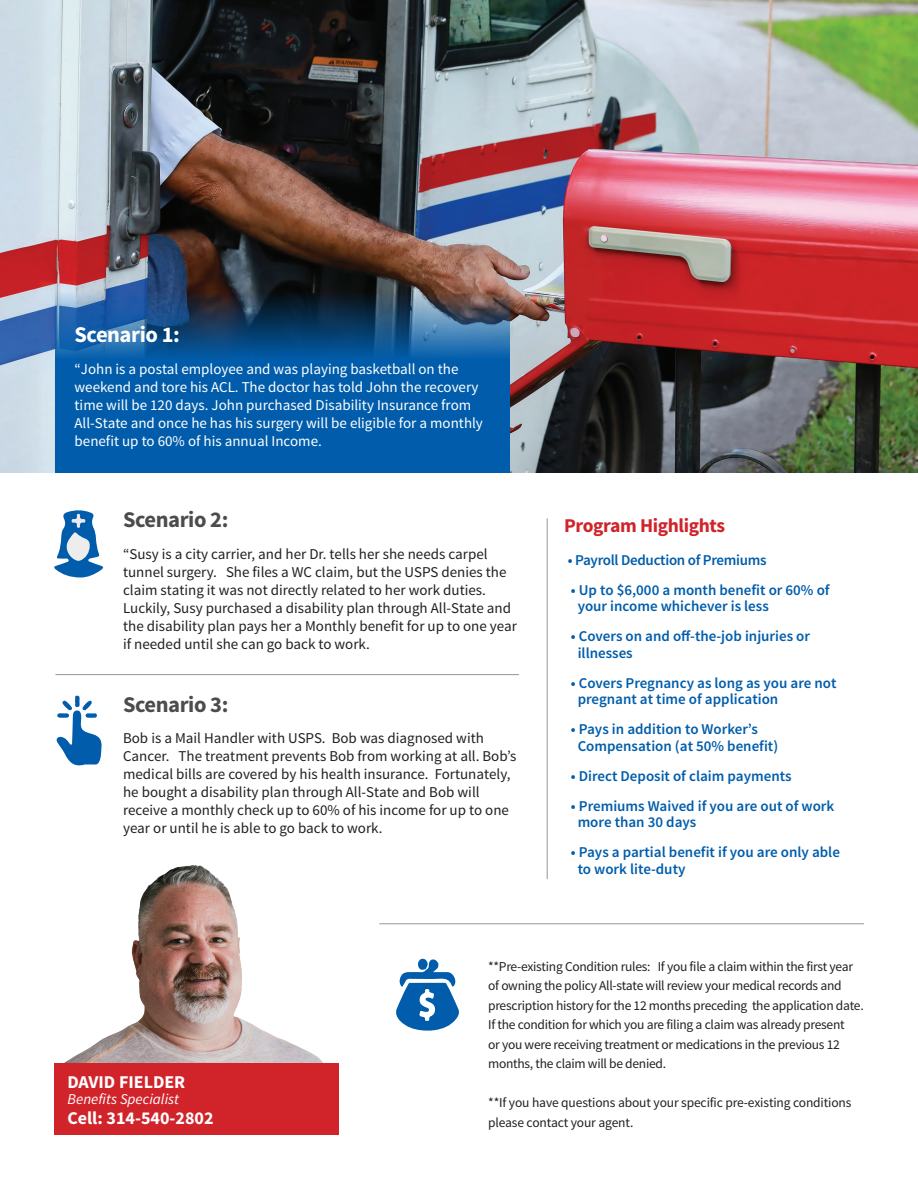
<style>
.page{position:relative;width:918px;height:1188px;background:#fff}
.page>*{position:absolute;margin:0;border:0;box-sizing:border-box;transform-origin:0 0}
.t1{font:700 22.5px "Source Sans Pro";letter-spacing:-.02em;color:#4b4c4d}
.t2{font:700 22.5px "Source Sans Pro";letter-spacing:-.02em;color:#fff}
.t3{font:700 19.5px "Source Sans Pro";letter-spacing:-.02em;color:#d1232a}
.t4{font:700 18px "Source Sans Pro";color:#fff}
.t5{font:15px/18px "Source Sans Pro";color:#231f20}
.t6{font:600 15px/16.5px "Source Sans Pro";color:#015dab}
.t7{font:15px/18px "Source Sans Pro";color:#fff}
.t8{font:600 15px "Source Sans Pro";letter-spacing:-.02em;color:#015dab}
.t9{font:italic 15px "Source Sans Pro";color:#fff}
.t10{font:13.5px/19.5px "Source Sans Pro";letter-spacing:-.02em;color:#231f20}
</style>
<div class="page">
<img style="left:0;top:1px;width:918px;height:472px">
<img style="left:56px;top:266px;width:454px;height:207px">
<img style="left:64px;top:866px;width:259px;height:197px">
<hr style="left:379px;top:923px;width:485px;height:1px;background:#939598">
<hr style="left:56px;top:674px;width:463px;height:1px;background:#939598">
<hr style="left:547px;top:518px;width:1px;height:361px;background:#939598">
<svg style="left:56px;top:696px;width:46px;height:70px"></svg>
<svg style="left:54px;top:510px;width:50px;height:68px"></svg>
<svg style="left:396px;top:958px;width:63px;height:73px"></svg>
<div style="left:55px;top:1063px;width:284px;height:72px;background:#d1232a"></div>
<h1 class="t2" style="left:75px;top:321px;width:107px">Scenario 1:</h1>
<p class="t7" style="left:75px;top:360px;width:410px">“John is a postal employee and was playing basketball on the weekend and tore his ACL. The doctor has told John the recovery time will be 120 days. John purchased Disability Insurance from All-State and once he has his surgery will be eligible for a monthly benefit up to 60% of his annual Income.</p>
<h1 class="t1" style="left:123px;top:505px;width:107px">Scenario 2:</h1>
<p class="t5" style="left:123px;top:545px;width:395px">“Susy is a city carrier, and her Dr. tells her she needs carpel tunnel surgery. She files a WC claim, but the USPS denies the claim stating it was not directly related to her work duties.<br>Luckily, Susy purchased a disability plan through All-State and the disability plan pays her a Monthly benefit for up to one year if needed until she can go back to work.</p>
<h1 class="t1" style="left:123px;top:690px;width:107px">Scenario 3:</h1>
<p class="t5" style="left:123px;top:729px;width:395px">Bob is a Mail Handler with USPS. Bob was diagnosed with Cancer. The treatment prevents Bob from working at all. Bob’s medical bills are covered by his health insurance. Fortunately, he bought a disability plan through All-State and Bob will receive a monthly check up to 60% of his income for up to one year or until he is able to go back to work.</p>
<h2 class="t3" style="left:564px;top:513px;width:162px">Program Highlights</h2>
<p class="t8" style="left:568px;top:550px;width:200px">• Payroll Deduction of Premiums</p>
<p class="t6" style="left:578px;top:582px;width:253px;text-indent:-7px">• Up to $6,000 a month benefit or 60% of your income whichever is less</p>
<p class="t6" style="left:578px;top:628px;width:234px;text-indent:-7px">• Covers on and off-the-job injuries or illnesses</p>
<p class="t6" style="left:578px;top:675px;width:260px;text-indent:-7px">• Covers Pregnancy as long as you are not pregnant at time of application</p>
<p class="t6" style="left:578px;top:721px;width:202px;text-indent:-7px">• Pays in addition to Worker’s<br>Compensation (at 50% benefit)</p>
<p class="t6" style="left:571px;top:768px;width:222px">• Direct Deposit of claim payments</p>
<p class="t6" style="left:578px;top:798px;width:258px;text-indent:-7px">• Premiums Waived if you are out of work more than 30 days</p>
<p class="t6" style="left:578px;top:844px;width:264px;text-indent:-7px">• Pays a partial benefit if you are only able to work lite-duty</p>
<p class="t4" style="left:67px;top:1070px;width:119px">DAVID FIELDER</p>
<p class="t9" style="left:67px;top:1090px;width:113px">Benefits Specialist</p>
<p class="t4" style="left:67px;top:1106px;width:148px">Cell: 314-540-2802</p>
<p class="t10" style="left:488px;top:957px;width:377px">**Pre-existing Condition rules: If you file a claim within the first year of owning the policy All-state will review your medical records and prescription history for the 12 months preceding the application date.<br>If the condition for which you are filing a claim was already present<br>or you were receiving treatment or medications in the previous 12 months, the claim will be denied.</p>
<p class="t10" style="left:488px;top:1093px;width:365px">**If you have questions about your specific pre-existing conditions please contact your agent.</p>
</div>
